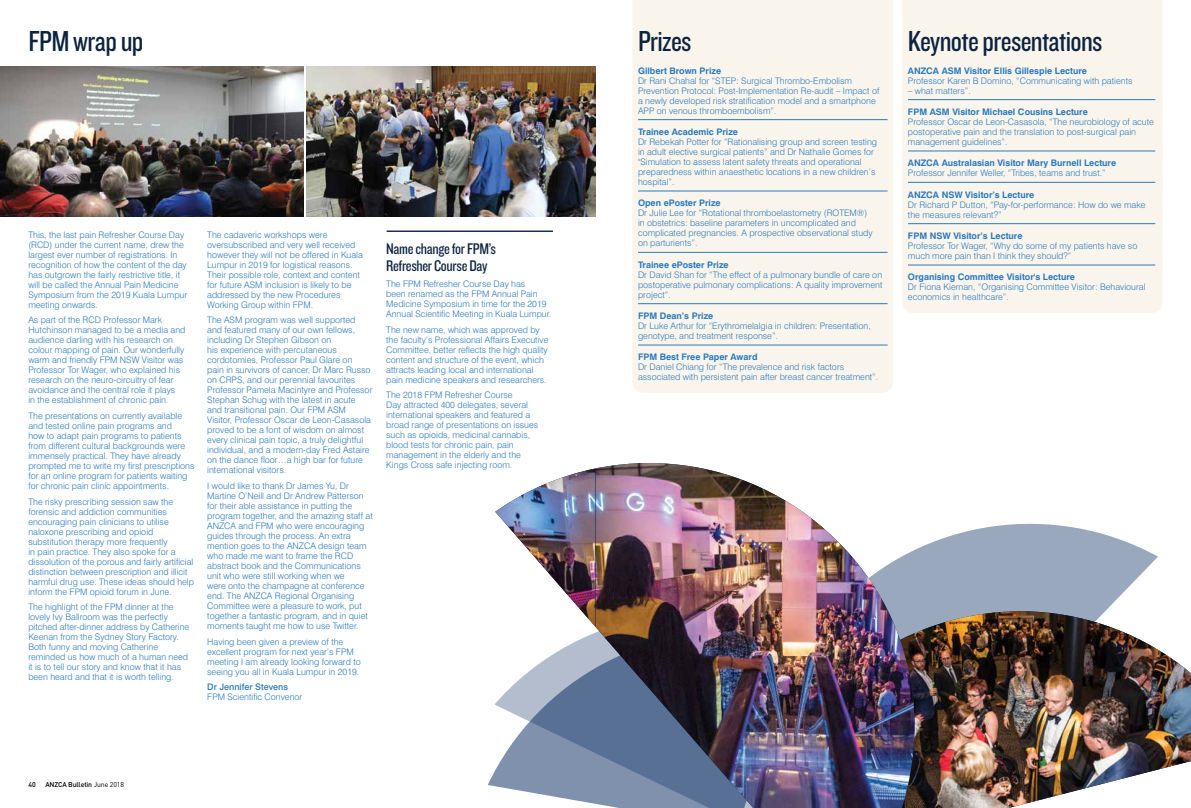
<style>
.page{position:relative;width:1191px;height:808px;background:#fff}
.page>*{position:absolute;margin:0;border:0;box-sizing:border-box;transform-origin:0 0}
.t1{font:30px "Knockout HTF29 Junior Liteweight";letter-spacing:-.02em;color:#0c2340}
.t2{font:16px/17px "Knockout HTF29 Junior Liteweight";letter-spacing:-.02em;color:#0c2340}
.t3{font:300 9px/10px "Swiss 721 BT";color:#2a79be}
.t4{font:700 9px "Swiss 721 BT";color:#2a79be}
.t5{font:500 9px "Swiss 721 BT";color:#2a79be}
.t6{font:500 7px "DIN";letter-spacing:-.02em;color:#000}
.s1{font-weight:400}
</style>
<div class="page">
<img style="left:488px;top:468px;width:107px;height:336px">
<svg style="left:936px;top:523px;width:222px;height:66px;fill:#9aa8be"></svg>
<div style="left:936px;top:589px;width:191px;height:22px;background:#9aa8be"></div>
<img style="left:936px;top:611px;width:255px;height:197px">
<img style="left:915px;top:541px;width:21px;height:267px">
<img style="left:595px;top:463px;width:320px;height:345px">
<div style="left:632px;top:0;width:261px;height:393px;background:#faf5ec"></div>
<div style="left:902px;top:0;width:260px;height:313px;background:#faf5ec"></div>
<hr style="left:908px;top:99px;width:247px;height:1px;background:#2a79be">
<hr style="left:908px;top:151px;width:247px;height:1px;background:#2a79be">
<hr style="left:908px;top:182px;width:247px;height:1px;background:#2a79be">
<hr style="left:908px;top:223px;width:247px;height:1px;background:#2a79be">
<hr style="left:908px;top:265px;width:247px;height:1px;background:#2a79be">
<hr style="left:638px;top:119px;width:249px;height:1px;background:#2a79be">
<hr style="left:638px;top:191px;width:249px;height:1px;background:#2a79be">
<hr style="left:638px;top:252px;width:249px;height:1px;background:#2a79be">
<hr style="left:638px;top:303px;width:249px;height:1px;background:#2a79be">
<hr style="left:638px;top:345px;width:249px;height:1px;background:#2a79be">
<hr style="left:387px;top:230px;width:166px;height:2px;background:#1b2d58">
<img style="left:307px;top:66px;width:288px;height:151px">
<img style="left:0;top:66px;width:303px;height:151px">
<h1 class="t1" style="left:28px;top:26px;width:117px">FPM wrap up</h1>
<h1 class="t1" style="left:638px;top:26px;width:55px">Prizes</h1>
<h1 class="t1" style="left:908px;top:26px;width:196px">Keynote presentations</h1>
<p class="t3" style="left:28px;top:229px;width:160px">This, the last pain Refresher Course Day (RCD) under the current name, drew the largest ever number of registrations. In recognition of how the content of the day has outgrown the fairly restrictive title, it will be called the Annual Pain Medicine Symposium from the 2019 Kuala Lumpur meeting onwards.</p>
<p class="t3" style="left:28px;top:315px;width:159px">As part of the RCD Professor Mark Hutchinson managed to be a media and audience darling with his research on colour mapping of pain. Our wonderfully warm and friendly FPM NSW Visitor was Professor Tor Wager, who explained his research on the neuro-circuitry of fear avoidance and the central role it plays<br>in the establishment of chronic pain.</p>
<p class="t3" style="left:28px;top:411px;width:168px">The presentations on currently available and tested online pain programs and<br>how to adapt pain programs to patients from different cultural backgrounds were immensely practical. They have already prompted me to write my first prescriptions for an online program for patients waiting for chronic pain clinic appointments.</p>
<p class="t3" style="left:28px;top:496px;width:167px">The risky prescribing session saw the forensic and addiction communities encouraging pain clinicians to utilise naloxone prescribing and opioid substitution therapy more frequently<br>in pain practice. They also spoke for a dissolution of the porous and fairly artificial distinction between prescription and illicit harmful drug use. These ideas should help inform the FPM opioid forum in June.</p>
<p class="t3" style="left:28px;top:602px;width:162px">The highlight of the FPM dinner at the lovely Ivy Ballroom was the perfectly pitched after-dinner address by Catherine Keenan from the Sydney Story Factory.<br>Both funny and moving Catherine reminded us how much of a human need it is to tell our story and know that it has been heard and that it is worth telling.</p>
<p class="t3" style="left:207px;top:229px;width:157px">The cadaveric workshops were oversubscribed and very well received however they will not be offered in Kuala Lumpur in 2019 for logistical reasons.<br>Their possible role, context and content for future ASM inclusion is likely to be addressed by the new Procedures Working Group within FPM.</p>
<p class="t3" style="left:207px;top:315px;width:167px">The ASM program was well supported and featured many of our own fellows, including Dr Stephen Gibson on<br>his experience with percutaneous cordotomies, Professor Paul Glare on<br>pain in survivors of cancer, Dr Marc Russo on CRPS, and our perennial favourites Professor Pamela Macintyre and Professor Stephan Schug with the latest in acute and transitional pain. Our FPM ASM Visitor, Professor Oscar de Leon-Casasola proved to be a font of wisdom on almost every clinical pain topic, a truly delightful individual, and a modern-day Fred Astaire on the dance floor…a high bar for future international visitors.</p>
<p class="t3" style="left:207px;top:481px;width:167px">I would like to thank Dr James Yu, Dr Martine O’Neill and Dr Andrew Patterson for their able assistance in putting the program together, and the amazing staff at ANZCA and FPM who were encouraging guides through the process. An extra mention goes to the ANZCA design team who made me want to frame the RCD abstract book and the Communications unit who were still working when we<br>were onto the champagne at conference end. The ANZCA Regional Organising Committee were a pleasure to work, put together a fantastic program, and in quiet moments taught me how to use Twitter.</p>
<p class="t3" style="left:207px;top:636px;width:155px">Having been given a preview of the excellent program for next year’s FPM meeting I am already looking forward to seeing you all in Kuala Lumpur in 2019.</p>
<p class="t5" style="left:207px;top:681px;width:82px">Dr Jennifer Stevens</p>
<p class="t3" style="left:207px;top:692px;width:97px">FPM Scientific Convenor</p>
<h2 class="t2" style="left:386px;top:241px;width:111px">Name change for FPM’s<br>Refresher Course Day</h2>
<p class="t3" style="left:386px;top:279px;width:166px">The FPM Refresher Course Day has<br>been renamed as the FPM Annual Pain Medicine Symposium in time for the 2019<br>Annual Scientific Meeting in Kuala Lumpur.</p>
<p class="t3" style="left:386px;top:324px;width:164px">The new name, which was approved by the faculty’s Professional Affairs Executive Committee, better reflects the high quality content and structure of the event, which attracts leading local and international pain medicine speakers and researchers.</p>
<p class="t3" style="left:386px;top:390px;width:154px">The 2018 FPM Refresher Course<br>Day attracted 400 delegates, several international speakers and featured a broad range of presentations on issues such as opioids, medicinal cannabis, blood tests for chronic pain, pain management in the elderly and the Kings Cross safe injecting room.</p>
<p class="t6" style="left:28px;top:780px;width:9px">40</p>
<p class="t6" style="left:45px;top:780px;width:80px">ANZCA Bulletin <span class="s1">June 2018</span></p>
<p class="t4" style="left:638px;top:65px;width:85px">Gilbert Brown Prize</p>
<p class="t3" style="left:638px;top:75px;width:243px">Dr Rani Chahal for “STEP: Surgical Thrombo-Embolism Prevention Protocol: Post-Implementation Re-audit – Impact of a newly developed risk stratification model and a smartphone APP on venous thromboembolism”.</p>
<p class="t4" style="left:638px;top:126px;width:102px">Trainee Academic Prize</p>
<p class="t3" style="left:638px;top:137px;width:241px">Dr Rebekah Potter for “Rationalising group and screen testing in adult elective surgical patients” and Dr Nathalie Gomes for "Simulation to assess latent safety threats and operational preparedness within anaesthetic locations in a new children’s hospital”.</p>
<p class="t4" style="left:638px;top:198px;width:84px">Open ePoster Prize</p>
<p class="t3" style="left:638px;top:208px;width:236px">Dr Julie Lee for “Rotational thromboelastometry (ROTEM®) in obstetrics: baseline parameters in uncomplicated and complicated pregnancies. A prospective observational study on parturients”.</p>
<p class="t4" style="left:638px;top:259px;width:92px">Trainee ePoster Prize</p>
<p class="t3" style="left:638px;top:269px;width:246px;text-align:justify">Dr David Shan for “The effect of a pulmonary bundle of care on postoperative pulmonary complications: A quality improvement project”.</p>
<p class="t4" style="left:638px;top:310px;width:77px">FPM Dean’s Prize</p>
<p class="t3" style="left:638px;top:321px;width:234px">Dr Luke Arthur for “Erythromelalgia in children: Presentation, genotype, and treatment response”.</p>
<p class="t4" style="left:638px;top:352px;width:121px">FPM Best Free Paper Award</p>
<p class="t3" style="left:638px;top:362px;width:242px">Dr Daniel Chiang for “The prevalence and risk factors associated with persistent pain after breast cancer treatment”.</p>
<p class="t4" style="left:908px;top:65px;width:180px">ANZCA ASM Visitor Ellis Gillespie Lecture</p>
<p class="t3" style="left:908px;top:75px;width:226px">Professor Karen B Domino, “Communicating with patients</p>
<p class="t3" style="left:908px;top:85px;width:64px">– what matters”.</p>
<p class="t4" style="left:908px;top:106px;width:181px">FPM ASM Visitor Michael Cousins Lecture</p>
<p class="t3" style="left:908px;top:117px;width:247px">Professor Oscar de Leon-Casasola, “The neurobiology of acute postoperative pain and the translation to post-surgical pain management guidelines”.</p>
<p class="t4" style="left:908px;top:158px;width:210px">ANZCA Australasian Visitor Mary Burnell Lecture</p>
<p class="t3" style="left:908px;top:168px;width:199px">Professor Jennifer Weller, “Tribes, teams and trust.”</p>
<p class="t4" style="left:908px;top:189px;width:128px">ANZCA NSW Visitor’s Lecture</p>
<p class="t3" style="left:908px;top:199px;width:239px">Dr Richard P Dutton, “Pay-for-performance: How do we make the measures relevant?”</p>
<p class="t4" style="left:908px;top:230px;width:116px">FPM NSW Visitor’s Lecture</p>
<p class="t3" style="left:908px;top:241px;width:231px">Professor Tor Wager, “Why do some of my patients have so much more pain than I think they should?”</p>
<p class="t4" style="left:908px;top:272px;width:168px">Organising Committee Visitor's Lecture</p>
<p class="t3" style="left:908px;top:282px;width:239px">Dr Fiona Kiernan, “Organising Committee Visitor: Behavioural economics in healthcare”.</p>
</div>
